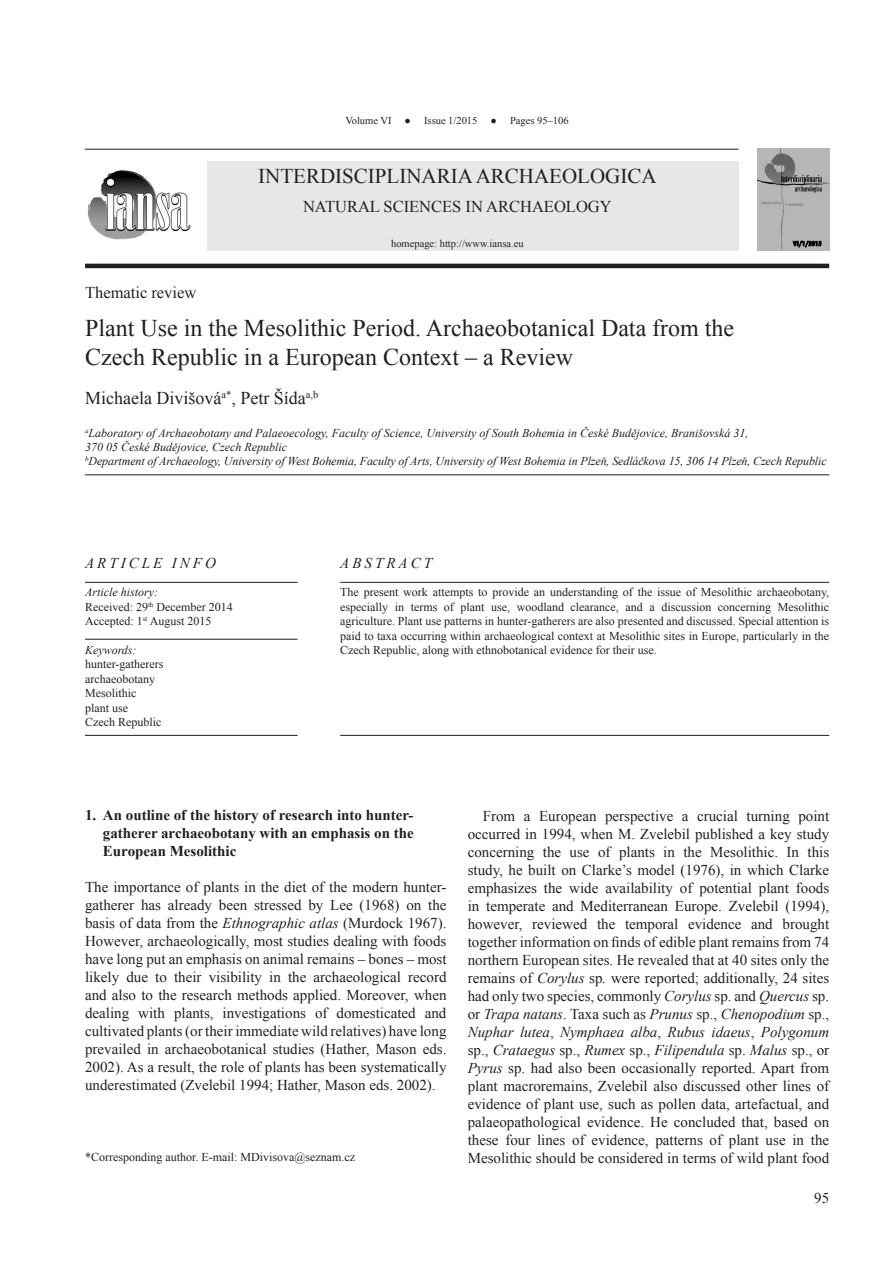
<style>
.page{position:relative;width:893px;height:1263px;background:#fff}
.page>*{position:absolute;margin:0;border:0;box-sizing:border-box;transform-origin:0 0}
.t1{font:24px/28.8px "Times New Roman";color:#231f20}
.t2{font:21px "Times New Roman";color:#231f20}
.t3{font:18px "Times New Roman";color:#231f20}
.t4{font:16.5px "Times New Roman";color:#231f20}
.t5{font:15px/18px "Times New Roman";color:#231f20;text-align:justify}
.t6{font:700 15px/18px "Times New Roman";color:#231f20;text-align:justify}
.t7{font:italic 15px "Times New Roman";letter-spacing:.2em;color:#231f20}
.t8{font:12px/14.4px "Times New Roman";color:#231f20}
.t9{font:italic 12px/14.4px "Times New Roman";color:#231f20}
.t10{font:10.5px "Times New Roman";color:#231f20}
.s1{font-style:italic}
</style>
<div class="page">
<div style="left:207px;top:161px;width:532px;height:89px;background:#e6e7e9"></div>
<img style="left:87px;top:170px;width:104px;height:69px">
<img style="left:758px;top:149px;width:71px;height:102px">
<svg style="left:795px;top:240px;width:28px;height:8px"></svg>
<svg style="left:793px;top:241px;width:28px;height:6px"></svg>
<hr style="left:85px;top:149px;width:653px;height:1px;background:#231f20">
<hr style="left:85px;top:264px;width:744px;height:4px;background:#231f20">
<hr style="left:85px;top:474px;width:744px;height:1px;background:#231f20">
<hr style="left:85px;top:582px;width:213px;height:1px;background:#231f20">
<hr style="left:85px;top:639px;width:213px;height:1px;background:#231f20">
<hr style="left:85px;top:735px;width:213px;height:1px;background:#231f20">
<hr style="left:340px;top:582px;width:489px;height:1px;background:#231f20">
<hr style="left:340px;top:735px;width:489px;height:1px;background:#231f20">
<p class="t10" style="left:346px;top:113px;width:47px">Volume VI</p>
<p class="t10" style="left:405px;top:113px;width:74px">● Issue 1/2015</p>
<p class="t10" style="left:491px;top:113px;width:80px">● Pages 95–106</p>
<h2 class="t2" style="left:258px;top:162px;width:400px">INTERDISCIPLINARIA ARCHAEOLOGICA</h2>
<p class="t4" style="left:303px;top:195px;width:310px">NATURAL SCIENCES IN ARCHAEOLOGY</p>
<p class="t10" style="left:391px;top:237px;width:134px">homepage: http://www.iansa.eu</p>
<p class="t4" style="left:85px;top:281px;width:113px">Thematic review</p>
<h1 class="t1" style="left:85px;top:313px;width:651px">Plant Use in the Mesolithic Period. Archaeobotanical Data from the<br>Czech Republic in a European Context – a Review</h1>
<p class="t3" style="left:85px;top:386px;width:235px">Michaela Divišová<sup>a*</sup>, Petr Šída<sup>a,b</sup></p>
<p class="t9" style="left:85px;top:425px;width:743px"><sup>a</sup>Laboratory of Archaeobotany and Palaeoecology, Faculty of Science, University of South Bohemia in České Budějovice, Branišovská 31,<br>370 05 České Budějovice, Czech Republic<br><sup>b</sup>Department of Archaeology, University of West Bohemia, Faculty of Arts, University of West Bohemia in Plzeň, Sedláčkova 15, 306 14 Plzeň, Czech Republic</p>
<p class="t7" style="left:85px;top:553px;width:132px">ARTICLE INFO</p>
<p class="t8" style="left:85px;top:585px;width:149px"><span class="s1">Article history:<br></span>Received: 29<sup>th</sup> December 2014<br>Accepted: 1<sup>st</sup> August 2015</p>
<p class="t9" style="left:85px;top:642px;width:53px">Keywords:</p>
<p class="t8" style="left:85px;top:657px;width:80px">hunter-gatherers archaeobotany<br>Mesolithic<br>plant use<br>Czech Republic</p>
<p class="t7" style="left:340px;top:553px;width:93px">ABSTRACT</p>
<p class="t8" style="left:340px;top:585px;width:490px;text-align:justify">The present work attempts to provide an understanding of the issue of Mesolithic archaeobotany, especially in terms of plant use, woodland clearance, and a discussion concerning Mesolithic agriculture. Plant use patterns in hunter-gatherers are also presented and discussed. Special attention is paid to taxa occurring within archaeological context at Mesolithic sites in Europe, particularly in the Czech Republic, along with ethnobotanical evidence for their use.</p>
<p class="t6" style="left:103px;top:806px;width:312px;text-indent:-18px">1. An outline of the history of research into hunter&shy;gatherer archaeobotany with an emphasis on the European Mesolithic</p>
<p class="t5" style="left:85px;top:878px;width:363px">The importance of plants in the diet of the modern hunter&shy;gatherer has already been stressed by Lee (1968) on the basis of data from the <span class="s1">Ethnographic atlas</span> (Murdock 1967).<br>However, archaeologically, most studies dealing with foods have long put an emphasis on animal remains – bones – most likely due to their visibility in the archaeological record and also to the research methods applied. Moreover, when dealing with plants, investigations of domesticated and cultivated plants (or their immediate wild relatives) have long prevailed in archaeobotanical studies (Hather, Mason eds.<br>2002). As a result, the role of plants has been systematically underestimated (Zvelebil 1994; Hather, Mason eds. 2002).</p>
<p class="t8" style="left:85px;top:1150px;width:272px">*Corresponding author. E-mail: MDivisova@seznam.cz</p>
<p class="t5" style="left:468px;top:806px;width:363px;text-indent:15px">From a European perspective a crucial turning point occurred in 1994, when M. Zvelebil published a key study concerning the use of plants in the Mesolithic. In this study, he built on Clarke’s model (1976), in which Clarke emphasizes the wide availability of potential plant foods in temperate and Mediterranean Europe. Zvelebil (1994), however, reviewed the temporal evidence and brought together information on finds of edible plant remains from 74 northern European sites. He revealed that at 40 sites only the remains of <span class="s1">Corylus</span> sp<span class="s1">.</span> were reported; additionally, 24 sites had only two species, commonly <span class="s1">Corylus</span> sp. and <span class="s1">Quercus</span> sp. or <span class="s1">Trapa natans</span>. Taxa such as <span class="s1">Prunus</span> sp., <span class="s1">Chenopodium</span> sp., <span class="s1">Nuphar lutea</span>, <span class="s1">Nymphaea alba</span>, <span class="s1">Rubus idaeus</span>, <span class="s1">Polygonum </span>sp., <span class="s1">Crataegus</span> sp., <span class="s1">Rumex</span> sp., <span class="s1">Filipendula</span> sp. <span class="s1">Malus</span> sp., or <span class="s1">Pyrus</span> sp. had also been occasionally reported. Apart from plant macroremains, Zvelebil also discussed other lines of evidence of plant use, such as pollen data, artefactual, and palaeopathological evidence. He concluded that, based on these four lines of evidence, patterns of plant use in the Mesolithic should be considered in terms of wild plant food</p>
<p class="t5" style="left:814px;top:1189px;width:16px">95</p>
</div>
